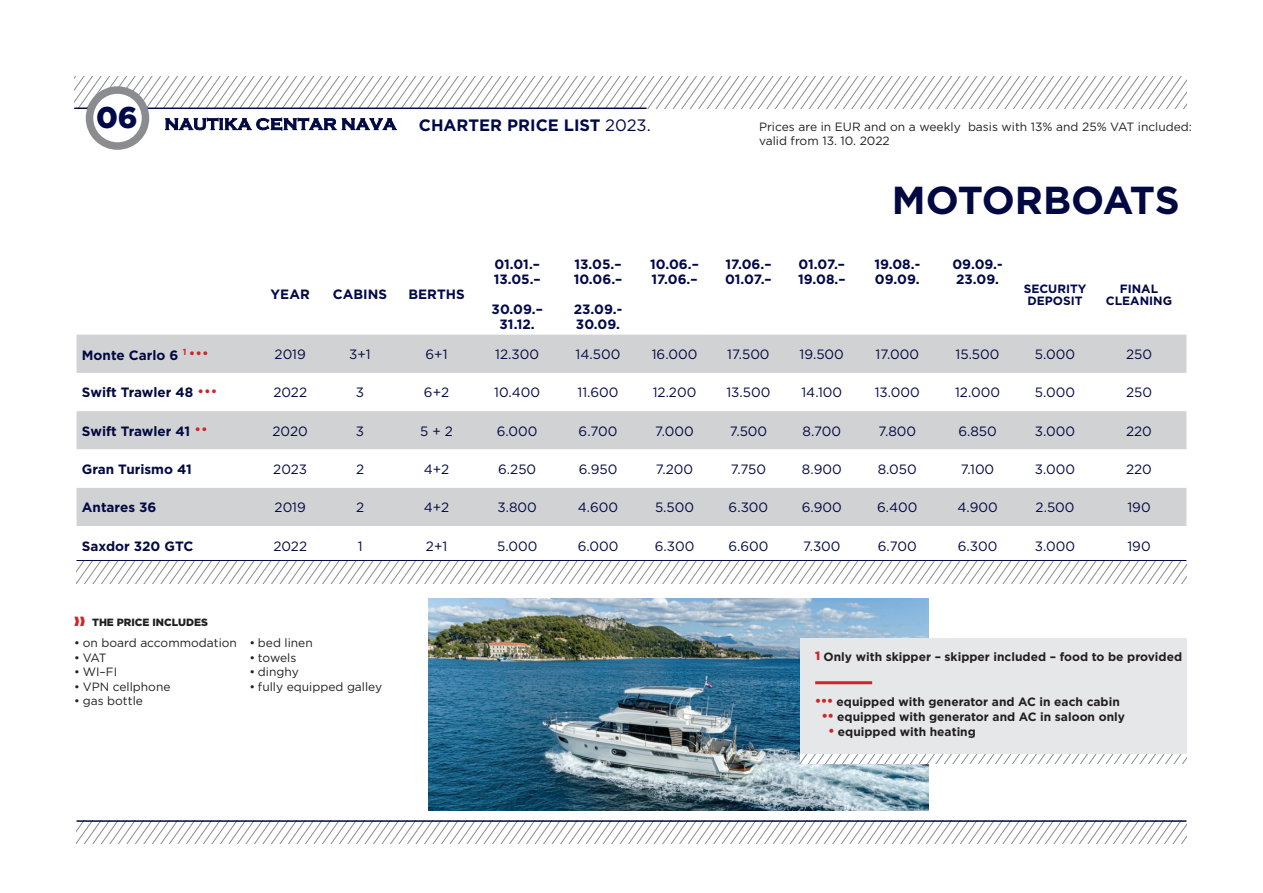
<style>
.page{position:relative;width:1263px;height:893px;background:#fff}
.page>*{position:absolute;margin:0;border:0;box-sizing:border-box;transform-origin:0 0}
.t1{font:700 39px "Gotham";letter-spacing:-.015em;color:#020942}
.t2{font:900 30px "Gotham";color:#010849}
.t3{font:700 16.5px "Gotham";color:#010849}
.t4{font:13.5px "Gotham";color:#020942}
.t5{font:700 13.5px/15px "Gotham";color:#010849}
.t6{font:700 13.5px "Gotham";color:#020942}
.t7{font:12px/14.4px "Gotham";color:#231f20}
.t8{font:700 12px "Gotham";color:#231f20}
.t9{font:700 12px/12px "Gotham";color:#010849;text-align:center}
.t10{font:900 10.5px "Gotham";color:#231f20}
.s1{font-weight:400}
.s2{font-weight:500;color:#d1232a}
.s3{font-weight:900;color:#d1232a}
</style>
<div class="page">
<img style="left:428px;top:599px;width:500px;height:211px">
<div style="left:800px;top:639px;width:386px;height:115px;background:#e6e7e9"></div>
<svg style="left:77px;top:822px;width:1109px;height:21px"></svg>
<svg style="left:800px;top:754px;width:386px;height:10px"></svg>
<svg style="left:74px;top:77px;width:1112px;height:31px"></svg>
<hr style="left:74px;top:108px;width:572px;height:1px;background:#020942">
<svg style="left:165px;top:117px;width:232px;height:14px"></svg>
<div style="left:89px;top:90px;width:56px;height:56px;background:#fff;border-radius:50%"></div>
<div style="left:86px;top:86px;width:63px;height:64px;border:8px solid #8a8c8f;border-radius:50%"></div>
<hr style="left:77px;top:820px;width:1109px;height:2px;background:#020942">
<hr style="left:815px;top:681px;width:57px;height:3px;background:#d1232a">
<svg style="left:77px;top:335px;width:1109px;height:114px;fill:#d1d2d4"></svg>
<div style="left:77px;top:488px;width:1109px;height:38px;background:#d1d2d4"></div>
<svg style="left:77px;top:561px;width:1109px;height:23px"></svg>
<hr style="left:77px;top:560px;width:1109px;height:1px;background:#020942">
<h2 class="t2" style="left:96px;top:97px;width:43px">06</h2>
<p class="t3" style="left:419px;top:114px;width:233px">CHARTER PRICE LIST <span class="s1">2023.</span></p>
<p class="t7" style="left:759px;top:119px;width:434px">Prices are in EUR and on a weekly basis with 13% and 25% VAT included: valid from 13. 10. 2022</p>
<p class="t5" style="left:271px;top:287px;width:41px">YEAR</p>
<p class="t5" style="left:333px;top:287px;width:56px">CABINS</p>
<p class="t5" style="left:408px;top:287px;width:58px">BERTHS</p>
<p class="t5" style="left:494px;top:257px;width:49px">01.01.–<br>13.05.–</p>
<p class="t5" style="left:492px;top:302px;width:53px;text-align:center">30.09.–<br>31.12.</p>
<p class="t5" style="left:574px;top:257px;width:50px">13.05.–<br>10.06.–</p>
<p class="t5" style="left:574px;top:302px;width:50px">23.09.-<br>30.09.</p>
<h1 class="t1" style="left:892px;top:174px;width:289px">MOTORBOATS</h1>
<p class="t5" style="left:650px;top:257px;width:50px">10.06.–<br>17.06.–</p>
<p class="t5" style="left:725px;top:257px;width:48px">17.06.–<br>01.07.–</p>
<p class="t5" style="left:798px;top:257px;width:49px">01.07.–<br>19.08.–</p>
<p class="t5" style="left:874px;top:257px;width:47px">19.08.-<br>09.09.</p>
<p class="t5" style="left:952px;top:257px;width:52px">09.09.-<br>23.09.</p>
<p class="t9" style="left:1024px;top:282px;width:64px">SECURITY<br>DEPOSIT</p>
<p class="t9" style="left:1106px;top:282px;width:68px">FINAL<br>CLEANING</p>
<p class="t6" style="left:82px;top:346px;width:128px">Monte Carlo 6 <sup>1</sup> <span class="s2">•••</span></p>
<p class="t4" style="left:275px;top:346px;width:33px">2019</p>
<p class="t4" style="left:349px;top:346px;width:23px">3+1</p>
<p class="t4" style="left:426px;top:346px;width:24px">6+1</p>
<p class="t4" style="left:495px;top:346px;width:45px">12.300</p>
<p class="t4" style="left:576px;top:346px;width:46px">14.500</p>
<p class="t4" style="left:652px;top:346px;width:47px">16.000</p>
<p class="t4" style="left:727px;top:346px;width:44px">17.500</p>
<p class="t4" style="left:800px;top:346px;width:46px">19.500</p>
<p class="t4" style="left:875px;top:346px;width:45px">17.000</p>
<p class="t4" style="left:955px;top:346px;width:45px">15.500</p>
<p class="t4" style="left:1035px;top:346px;width:42px">5.000</p>
<p class="t4" style="left:1126px;top:346px;width:28px">250</p>
<p class="t6" style="left:82px;top:384px;width:137px">Swift Trawler 48 <span class="s2">•••</span></p>
<p class="t4" style="left:273px;top:384px;width:35px">2022</p>
<p class="t4" style="left:356px;top:384px;width:10px">3</p>
<p class="t4" style="left:424px;top:384px;width:27px">6+2</p>
<p class="t4" style="left:494px;top:384px;width:47px">10.400</p>
<p class="t4" style="left:577px;top:384px;width:43px">11.600</p>
<p class="t4" style="left:653px;top:384px;width:45px">12.200</p>
<p class="t4" style="left:726px;top:384px;width:45px">13.500</p>
<p class="t4" style="left:801px;top:384px;width:42px">14.100</p>
<p class="t4" style="left:875px;top:384px;width:47px">13.000</p>
<p class="t4" style="left:955px;top:384px;width:46px">12.000</p>
<p class="t4" style="left:1035px;top:384px;width:42px">5.000</p>
<p class="t4" style="left:1126px;top:384px;width:28px">250</p>
<p class="t6" style="left:82px;top:422px;width:127px">Swift Trawler 41 <span class="s2">••</span></p>
<p class="t4" style="left:273px;top:422px;width:37px">2020</p>
<p class="t4" style="left:356px;top:422px;width:10px">3</p>
<p class="t4" style="left:420px;top:422px;width:34px">5 + 2</p>
<p class="t4" style="left:497px;top:422px;width:42px">6.000</p>
<p class="t4" style="left:579px;top:422px;width:40px">6.700</p>
<p class="t4" style="left:655px;top:422px;width:40px">7.000</p>
<p class="t4" style="left:730px;top:422px;width:39px">7.500</p>
<p class="t4" style="left:802px;top:422px;width:40px">8.700</p>
<p class="t4" style="left:878px;top:422px;width:39px">7.800</p>
<p class="t4" style="left:958px;top:422px;width:40px">6.850</p>
<p class="t4" style="left:1035px;top:422px;width:42px">3.000</p>
<p class="t4" style="left:1126px;top:422px;width:27px">220</p>
<p class="t6" style="left:82px;top:460px;width:111px">Gran Turismo 41</p>
<p class="t4" style="left:273px;top:461px;width:35px">2023</p>
<p class="t4" style="left:356px;top:461px;width:10px">2</p>
<p class="t4" style="left:424px;top:461px;width:27px">4+2</p>
<p class="t4" style="left:498px;top:461px;width:40px">6.250</p>
<p class="t4" style="left:579px;top:461px;width:40px">6.950</p>
<p class="t4" style="left:656px;top:461px;width:39px">7.200</p>
<p class="t4" style="left:731px;top:461px;width:37px">7.750</p>
<p class="t4" style="left:802px;top:461px;width:41px">8.900</p>
<p class="t4" style="left:878px;top:461px;width:41px">8.050</p>
<p class="t4" style="left:961px;top:461px;width:35px">7.100</p>
<p class="t4" style="left:1035px;top:461px;width:42px">3.000</p>
<p class="t4" style="left:1126px;top:461px;width:27px">220</p>
<p class="t6" style="left:82px;top:498px;width:76px">Antares 36</p>
<p class="t4" style="left:275px;top:499px;width:33px">2019</p>
<p class="t4" style="left:356px;top:499px;width:10px">2</p>
<p class="t4" style="left:424px;top:499px;width:27px">4+2</p>
<p class="t4" style="left:497px;top:499px;width:41px">3.800</p>
<p class="t4" style="left:578px;top:499px;width:42px">4.600</p>
<p class="t4" style="left:655px;top:499px;width:41px">5.500</p>
<p class="t4" style="left:729px;top:499px;width:41px">6.300</p>
<p class="t4" style="left:802px;top:499px;width:42px">6.900</p>
<p class="t4" style="left:877px;top:499px;width:42px">6.400</p>
<p class="t4" style="left:957px;top:499px;width:42px">4.900</p>
<p class="t4" style="left:1035px;top:499px;width:40px">2.500</p>
<p class="t4" style="left:1127px;top:499px;width:25px">190</p>
<p class="t6" style="left:82px;top:537px;width:113px">Saxdor 320 GTC</p>
<p class="t4" style="left:273px;top:537px;width:35px">2022</p>
<p class="t4" style="left:358px;top:537px;width:6px">1</p>
<p class="t4" style="left:426px;top:537px;width:23px">2+1</p>
<p class="t4" style="left:497px;top:537px;width:42px">5.000</p>
<p class="t4" style="left:578px;top:537px;width:42px">6.000</p>
<p class="t4" style="left:655px;top:537px;width:41px">6.300</p>
<p class="t4" style="left:728px;top:537px;width:42px">6.600</p>
<p class="t4" style="left:803px;top:537px;width:39px">7.300</p>
<p class="t4" style="left:878px;top:537px;width:40px">6.700</p>
<p class="t4" style="left:958px;top:537px;width:41px">6.300</p>
<p class="t4" style="left:1035px;top:537px;width:42px">3.000</p>
<p class="t4" style="left:1127px;top:537px;width:25px">190</p>
<p class="t10" style="left:92px;top:615px;width:117px">THE PRICE INCLUDES</p>
<p class="t7" style="left:74px;top:636px;width:164px">• on board accommodation</p>
<p class="t7" style="left:74px;top:650px;width:34px">• VAT</p>
<p class="t7" style="left:74px;top:664px;width:44px">• WI–FI</p>
<p class="t7" style="left:74px;top:679px;width:98px">• VPN cellphone</p>
<p class="t7" style="left:74px;top:693px;width:70px">• gas bottle</p>
<p class="t7" style="left:249px;top:636px;width:65px">• bed linen</p>
<p class="t7" style="left:249px;top:650px;width:48px">• towels</p>
<p class="t7" style="left:249px;top:664px;width:51px">• dinghy</p>
<p class="t7" style="left:249px;top:679px;width:134px">• fully equipped galley</p>
<p class="t8" style="left:815px;top:649px;width:368px"><span class="s3">1</span> Only with skipper – skipper included – food to be provided</p>
<p class="t8" style="left:815px;top:694px;width:306px"><span class="s3">•••</span> equipped with generator and AC in each cabin</p>
<p class="t8" style="left:822px;top:709px;width:305px"><span class="s3">••</span> equipped with generator and AC in saloon only</p>
<p class="t8" style="left:828px;top:724px;width:149px"><span class="s3">•</span> equipped with heating</p>
</div>
